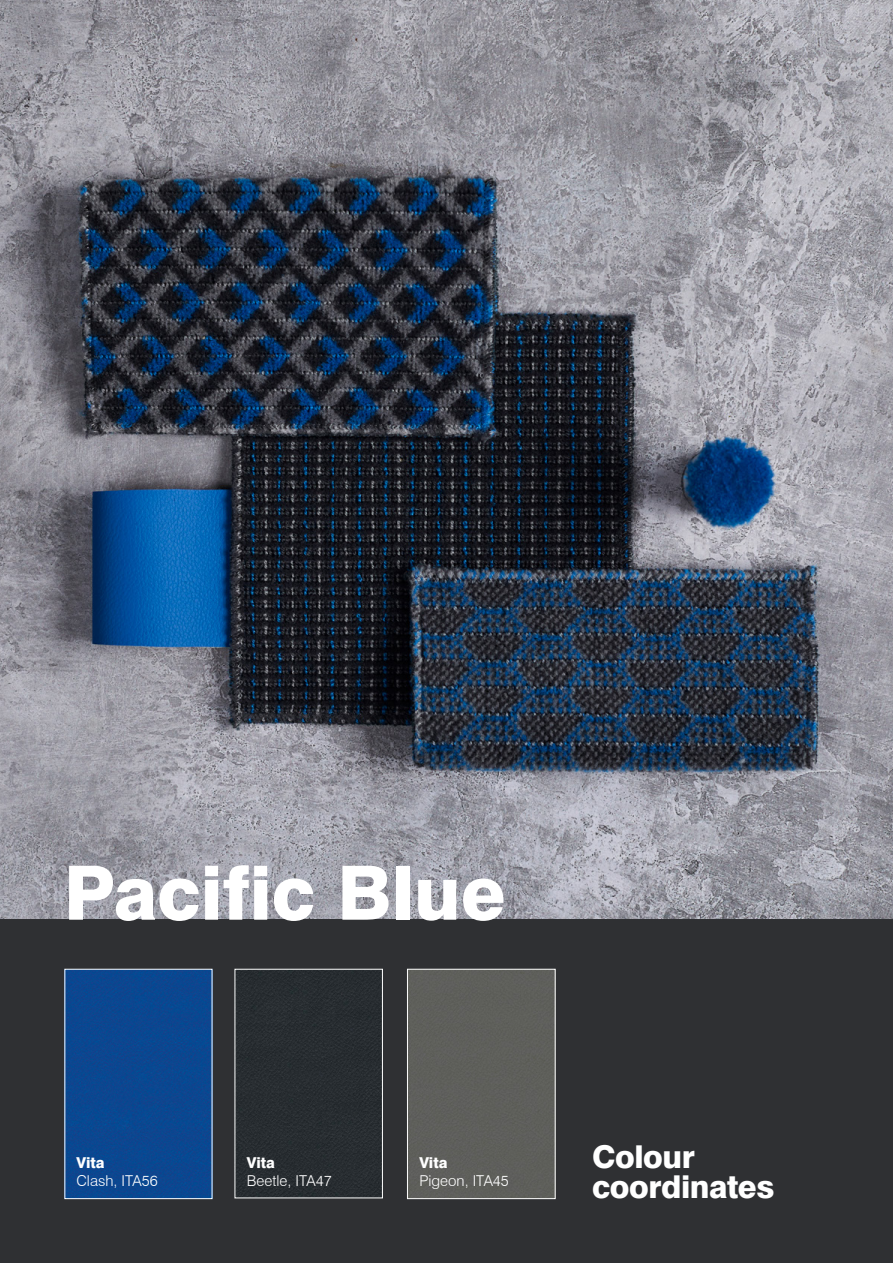
<style>
.page{position:relative;width:893px;height:1263px;background:#fff}
.page>*{position:absolute;margin:0;border:0;box-sizing:border-box;transform-origin:0 0}
.t1{font:800 75px "Swiss 721 BT";color:#fff}
.t2{font:800 31.5px/30px "Swiss 721 BT";letter-spacing:-.015em;color:#fff}
.t3{font:300 15px "Swiss 721 BT";color:#fff}
.t4{font:800 15px "Swiss 721 BT";color:#fff}
</style>
<div class="page">
<img style="left:0;top:0;width:893px;height:920px">
<div style="left:0;top:920px;width:893px;height:343px;background:#2f3033"></div>
<div style="left:409px;top:971px;width:144px;height:226px;background:#5e5f5b"></div>
<div style="left:407px;top:969px;width:148px;height:230px;border:1px solid #fff"></div>
<img style="left:66px;top:971px;width:144px;height:226px">
<img style="left:237px;top:971px;width:144px;height:225px">
<div style="left:235px;top:969px;width:148px;height:229px;border:1px solid #fff"></div>
<h1 class="t1" style="left:64px;top:847px;width:443px">Pacific Blue</h1>
<p class="t4" style="left:77px;top:1153px;width:30px">Vita</p>
<p class="t3" style="left:77px;top:1171px;width:83px">Clash, ITA56</p>
<p class="t4" style="left:247px;top:1153px;width:30px">Vita</p>
<p class="t3" style="left:247px;top:1171px;width:86px">Beetle, ITA47</p>
<p class="t4" style="left:419px;top:1153px;width:30px">Vita</p>
<p class="t3" style="left:419px;top:1171px;width:91px">Pigeon, ITA45</p>
<h2 class="t2" style="left:592px;top:1141px;width:184px">Colour coordinates</h2>
</div>
